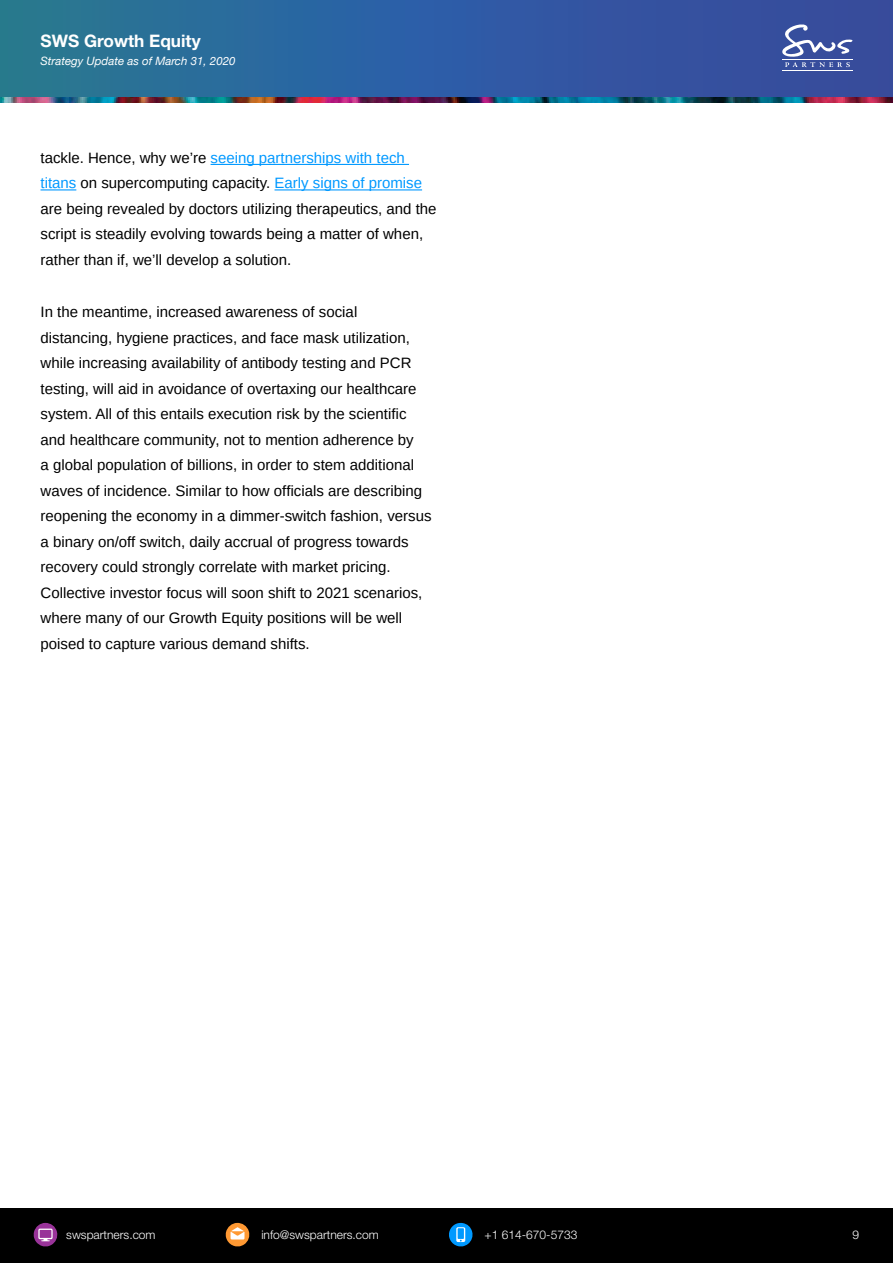
<style>
.page{position:relative;width:893px;height:1263px;background:#fff}
.page>*{position:absolute;margin:0;border:0;box-sizing:border-box;transform-origin:0 0}
.t1{font:700 17.25px "Helvetica Neue LT Std";color:#fff}
.t2{font:15px/25.5px "Arimo";color:#000}
.t3{font:300 12px "Helvetica Neue LT Std";color:#fff}
.t4{font:italic 11.55px "Helvetica Neue";color:#fff}
.s1{color:#09f}
</style>
<div class="page">
<hr style="left:211px;top:164px;width:198px;height:1px;background:#09f">
<hr style="left:40px;top:189px;width:36px;height:1px;background:#09f">
<hr style="left:275px;top:189px;width:147px;height:1px;background:#09f">
<div style="left:0;top:0;width:893px;height:97px;background:linear-gradient(to right,#267899,#3846a3)"></div>
<hr style="left:782px;top:70px;width:70px;height:1px;background:#fff">
<svg style="left:782px;top:25px;width:70px;height:42px;background:#6172b1"></svg>
<img style="left:0;top:97px;width:893px;height:5px">
<div style="left:0;top:1208px;width:893px;height:55px;background:#000"></div>
<svg style="left:34px;top:1223px;width:24px;height:23px"></svg>
<svg style="left:449px;top:1222px;width:24px;height:24px"></svg>
<svg style="left:226px;top:1223px;width:24px;height:23px"></svg>
<p class="t1" style="left:40px;top:30px;width:162px">SWS Growth Equity</p>
<p class="t4" style="left:40px;top:53px;width:197px">Strategy Update as of March 31, 2020</p>
<p class="t2" style="left:40px;top:145px;width:398px">tackle. Hence, why we’re <span class="s1">seeing partnerships with tech titans</span> on supercomputing capacity. <span class="s1">Early signs of promise </span>are being revealed by doctors utilizing therapeutics, and the script is steadily evolving towards being a matter of when, rather than if, we’ll develop a solution.</p>
<p class="t2" style="left:40px;top:299px;width:392px">In the meantime, increased awareness of social distancing, hygiene practices, and face mask utilization, while increasing availability of antibody testing and PCR testing, will aid in avoidance of overtaxing our healthcare system. All of this entails execution risk by the scientific and healthcare community, not to mention adherence by<br>a global population of billions, in order to stem additional waves of incidence. Similar to how officials are describing reopening the economy in a dimmer-switch fashion, versus a binary on/off switch, daily accrual of progress towards recovery could strongly correlate with market pricing.<br>Collective investor focus will soon shift to 2021 scenarios, where many of our Growth Equity positions will be well poised to capture various demand shifts.</p>
<p class="t3" style="left:66px;top:1227px;width:91px">swspartners.com</p>
<p class="t3" style="left:261px;top:1227px;width:119px">info@swspartners.com</p>
<p class="t3" style="left:485px;top:1227px;width:94px">+1 614-670-5733</p>
<p class="t3" style="left:852px;top:1227px;width:8px">9</p>
</div>
